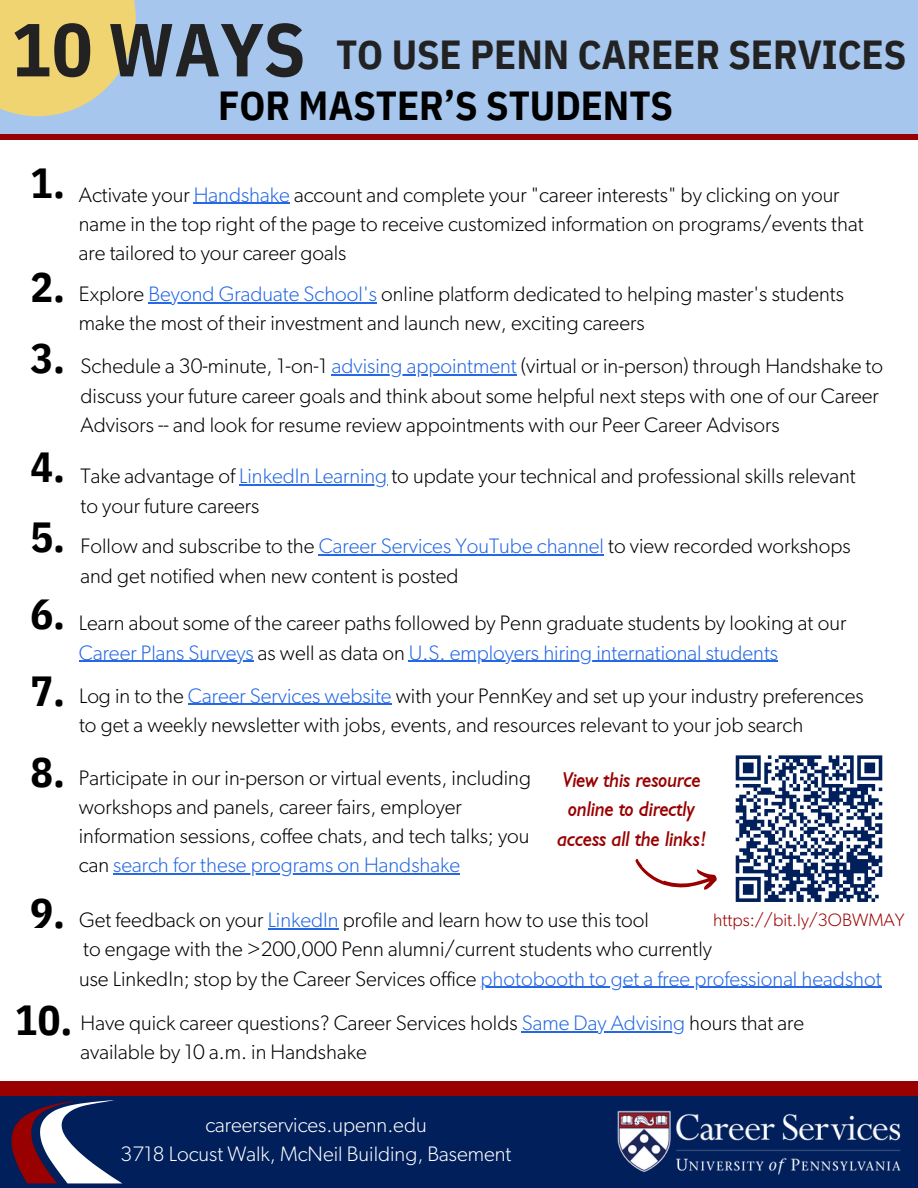
<style>
.page{position:relative;width:918px;height:1188px;background:#fff}
.page>*{position:absolute;margin:0;border:0;box-sizing:border-box;transform-origin:0 0}
.t1{font:700 75px "IBM Plex Sans Cond";color:#222}
.t2{font:700 42px "IBM Plex Sans Cond";color:#000}
.t3{font:700 40.5px "IBM Plex Sans Cond";color:#222}
.t4{font:700 40.5px "IBM Plex Sans Cond";color:#000}
.t5{font:300 21px/29.2px "Gibson";color:#000}
.t6{font:300 21px "Gibson";color:#fff}
.t7{font:italic 21px/29.2px "Gibson";color:#900;text-align:center}
.t8{font:300 18px "Gibson";color:#900}
.s1{color:#2568e4}
</style>
<div class="page">
<div style="left:1px;top:0;width:917px;height:135px;background:#a6c6ee"></div>
<svg style="left:0;top:0;width:136px;height:116px;background:#e5d283"></svg>
<div style="left:1px;top:134px;width:917px;height:5px;background:#900"></div>
<div style="left:0;top:1085px;width:918px;height:103px;background:#011f5b"></div>
<div style="left:0;top:1081px;width:918px;height:15px;background:#900"></div>
<svg style="left:12px;top:1100px;width:110px;height:83px"></svg>
<img style="left:617px;top:1110px;width:284px;height:65px">
<svg style="left:635px;top:859px;width:82px;height:31px"></svg>
<svg style="left:735px;top:755px;width:148px;height:147px"></svg>
<hr style="left:268px;top:928px;width:71px;height:1px;background:#2568e4">
<hr style="left:481px;top:987px;width:401px;height:1px;background:#2568e4">
<hr style="left:194px;top:203px;width:96px;height:1px;background:#2568e4">
<hr style="left:332px;top:374px;width:185px;height:2px;background:#2568e4">
<hr style="left:239px;top:484px;width:148px;height:2px;background:#2568e4">
<hr style="left:79px;top:661px;width:175px;height:1px;background:#2568e4">
<hr style="left:409px;top:661px;width:369px;height:1px;background:#2568e4">
<hr style="left:188px;top:704px;width:204px;height:1px;background:#2568e4">
<hr style="left:113px;top:873px;width:347px;height:2px;background:#2568e4">
<hr style="left:319px;top:554px;width:285px;height:2px;background:#2568e4">
<hr style="left:522px;top:1031px;width:163px;height:1px;background:#2568e4">
<hr style="left:148px;top:302px;width:229px;height:1px;background:#2568e4">
<p class="t1" style="left:12px;top:0;width:295px">10 WAYS</p>
<p class="t3" style="left:336px;top:27px;width:572px">TO USE PENN CAREER SERVICES</p>
<p class="t4" style="left:218px;top:79px;width:456px">FOR MASTER’S STUDENTS</p>
<p class="t2" style="left:30px;top:155px;width:36px">1.</p>
<p class="t2" style="left:30px;top:259px;width:36px">2.</p>
<p class="t2" style="left:30px;top:330px;width:36px">3.</p>
<p class="t2" style="left:30px;top:439px;width:36px">4.</p>
<p class="t2" style="left:30px;top:509px;width:36px">5.</p>
<p class="t2" style="left:30px;top:586px;width:36px">6.</p>
<p class="t5" style="left:79px;top:181px;width:786px">Activate your <span class="s1">Handshake</span> account and complete your "career interests" by clicking on your name in the top right of the page to receive customized information on programs/events that are tailored to your career goals</p>
<p class="t5" style="left:79px;top:280px;width:767px">Explore <span class="s1">Beyond Graduate School's</span> online platform dedicated to helping master's students make the most of their investment and launch new, exciting careers</p>
<p class="t5" style="left:81px;top:352px;width:804px">Schedule a 30-minute, 1-on-1 <span class="s1">advising appointment</span> (virtual or in-person) through Handshake to discuss your future career goals and think about some helpful next steps with one of our Career<br>Advisors -- and look for resume review appointments with our Peer Career Advisors</p>
<p class="t5" style="left:81px;top:462px;width:777px">Take advantage of <span class="s1">LinkedIn Learning</span> to update your technical and professional skills relevant to your future careers</p>
<p class="t5" style="left:81px;top:532px;width:772px">Follow and subscribe to the <span class="s1">Career Services YouTube channel</span> to view recorded workshops and get notified when new content is posted</p>
<p class="t5" style="left:79px;top:609px;width:769px">Learn about some of the career paths followed by Penn graduate students by looking at our<br><span class="s1">Career Plans Surveys</span> as well as data on <span class="s1">U.S. employers hiring international students</span></p>
<p class="t2" style="left:30px;top:663px;width:36px">7.</p>
<p class="t5" style="left:79px;top:682px;width:786px">Log in to the <span class="s1">Career Services website</span> with your PennKey and set up your industry preferences to get a weekly newsletter with jobs, events, and resources relevant to your job search</p>
<p class="t5" style="left:79px;top:764px;width:454px">Participate in our in-person or virtual events, including workshops and panels, career fairs, employer information sessions, coffee chats, and tech talks; you can <span class="s1">search for these programs on Handshake</span></p>
<p class="t2" style="left:30px;top:744px;width:36px">8.</p>
<p class="t7" style="left:558px;top:766px;width:149px">View this resource online to directly access all the links!</p>
<p class="t2" style="left:30px;top:885px;width:36px">9.</p>
<p class="t8" style="left:713px;top:912px;width:193px">https://bit.ly/3OBWMAY</p>
<p class="t5" style="left:79px;top:906px;width:571px">Get feedback on your <span class="s1">LinkedIn</span> profile and learn how to use this tool</p>
<p class="t5" style="left:83px;top:935px;width:630px">to engage with the &gt;200,000 Penn alumni/current students who currently</p>
<p class="t5" style="left:79px;top:965px;width:804px">use LinkedIn; stop by the Career Services office <span class="s1">photobooth to get a free professional headshot</span></p>
<p class="t2" style="left:15px;top:992px;width:59px">10.</p>
<p class="t5" style="left:81px;top:1009px;width:725px">Have quick career questions? Career Services holds <span class="s1">Same Day Advising</span> hours that are available by 10 a.m. in Handshake</p>
<p class="t6" style="left:205px;top:1115px;width:223px">careerservices.upenn.edu</p>
<p class="t6" style="left:121px;top:1144px;width:392px">3718 Locust Walk, McNeil Building, Basement</p>
</div>
